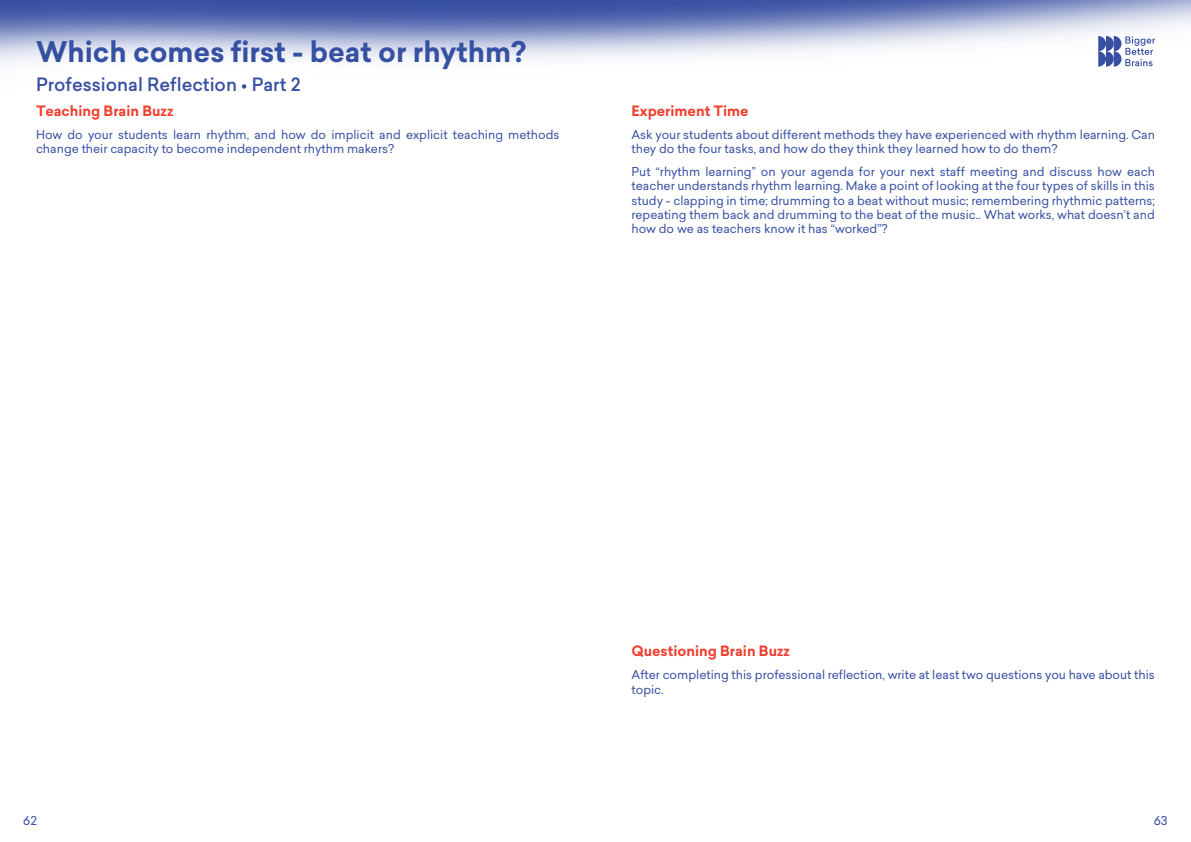
<style>
.page{position:relative;width:1191px;height:842px;background:#fff}
.page>*{position:absolute;margin:0;border:0;box-sizing:border-box;transform-origin:0 0}
.t1{font:700 28px "Sailec";color:#3650a2}
.t2{font:500 18px "Sailec";color:#364ea2}
.t3{font:700 14px "Sailec";color:#ef4030}
.t4{font:12px/14.4px "Sailec";color:#374fa2}
.t5{font:12px/14.4px "Sailec";color:#364ea2}
</style>
<div class="page">
<img style="left:0;top:0;width:1191px;height:65px">
<svg style="left:1098px;top:36px;width:57px;height:31px"></svg>
<h1 class="t1" style="left:36px;top:32px;width:491px">Which comes first - beat or rhythm?</h1>
<h2 class="t2" style="left:36px;top:72px;width:266px">Professional Reflection • Part 2</h2>
<p class="t3" style="left:36px;top:101px;width:139px">Teaching Brain Buzz</p>
<p class="t3" style="left:631px;top:101px;width:119px">Experiment Time</p>
<p class="t4" style="left:36px;top:127px;width:525px">How do your students learn rhythm, and how do implicit and explicit teaching methods change their capacity to become independent rhythm makers?</p>
<p class="t4" style="left:631px;top:127px;width:525px">Ask your students about different methods they have experienced with rhythm learning. Can they do the four tasks, and how do they think they learned how to do them?</p>
<p class="t4" style="left:631px;top:164px;width:525px;text-align:justify">Put “rhythm learning” on your agenda for your next staff meeting and discuss how each teacher understands rhythm learning. Make a point of looking at the four types of skills in this study - clapping in time; drumming to a beat without music; remembering rhythmic patterns; repeating them back and drumming to the beat of the music.. What works, what doesn’t and how do we as teachers know it has “worked”?</p>
<p class="t3" style="left:631px;top:640px;width:160px">Questioning Brain Buzz</p>
<p class="t5" style="left:631px;top:668px;width:525px">After completing this professional reflection, write at least two questions you have about this topic.</p>
<p class="t5" style="left:23px;top:813px;width:15px">62</p>
<p class="t5" style="left:1153px;top:813px;width:15px">63</p>
</div>
